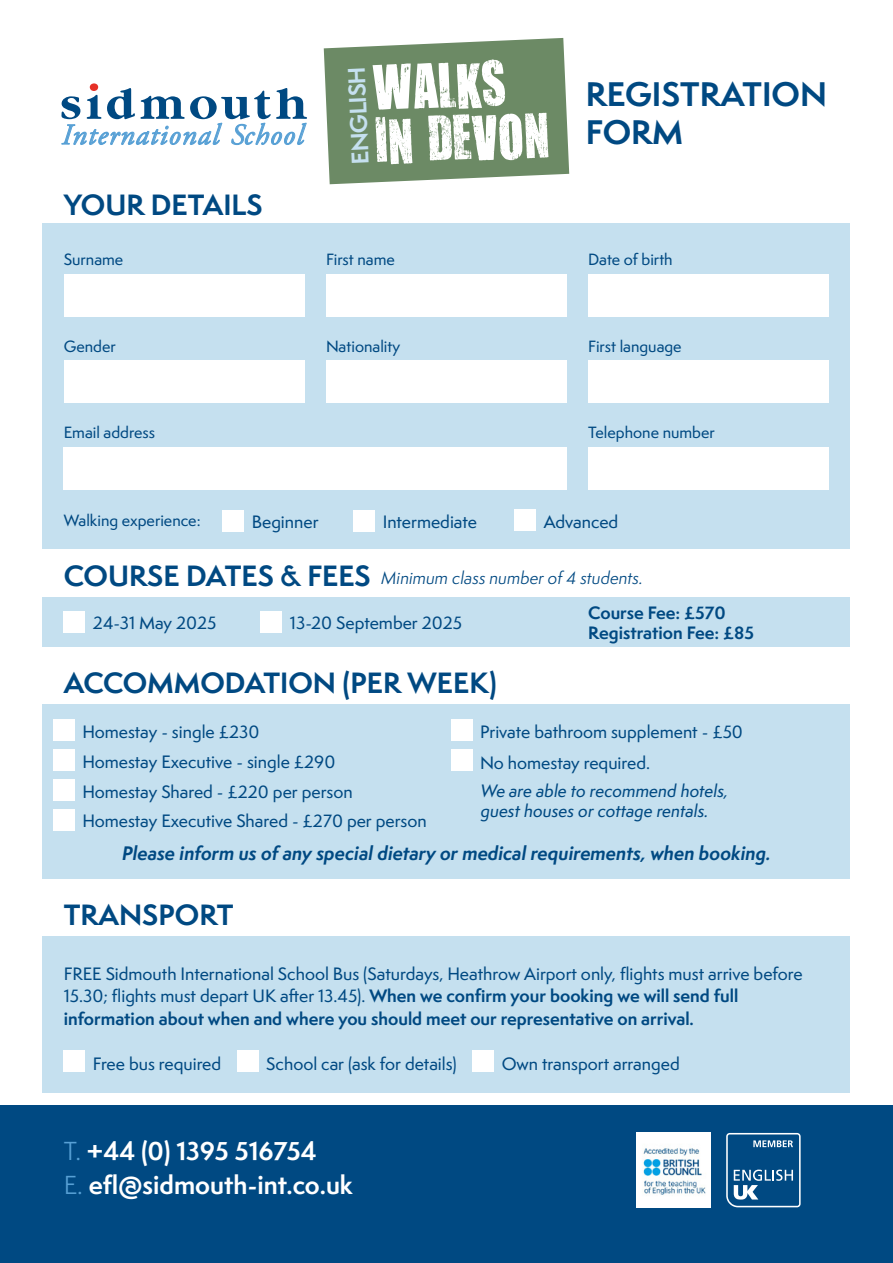
<style>
.page{position:relative;width:893px;height:1263px;background:#fff}
.page>*{position:absolute;margin:0;border:0;box-sizing:border-box;transform-origin:0 0}
.t1{font:52.2px "You Are Loved";color:#fff}
.t2{font:700 31.35px "Semplicita Pro";color:#004982}
.t3{font:italic 29.25px "Adobe Garamond Pro";letter-spacing:.04em;color:#57a0d5}
.t4{font:700 27px "Semplicita Pro";color:#004982}
.t5{font:700 24px/34.5px "Semplicita Pro";color:#fff}
.t6{font:700 22.2px "Semplicita Pro";color:#c5e0ef}
.t7{font:italic 700 18px "Semplicita Pro";color:#004982}
.t8{font:500 16.5px/22.5px "Semplicita Pro";color:#004982}
.t9{font:16.5px/19.8px "Semplicita Pro Med It";color:#004982}
.t10{font:700 16.5px/19.8px "Semplicita Pro";color:#004982}
.t11{font:italic 16.5px "Semplicita Pro";color:#004982}
.t12{font:500 15px "Semplicita Pro";color:#004982}
.s1{font-weight:700}
.s2{font-weight:400;color:#57a0d5}
</style>
<div class="page">
<div style="left:43px;top:223px;width:807px;height:326px;background:#c5e0ef"></div>
<div style="left:43px;top:704px;width:807px;height:174px;background:#c5e0ef"></div>
<svg style="left:324px;top:38px;width:245px;height:146px;background:#799472"></svg>
<svg style="left:61px;top:96px;width:19px;height:23px"></svg>
<svg style="left:87px;top:95px;width:14px;height:24px"></svg>
<div style="left:90px;top:83px;width:8px;height:8px;background:#e63027;border-radius:50%"></div>
<svg style="left:107px;top:88px;width:200px;height:31px"></svg>
<div style="left:64px;top:274px;width:241px;height:42px;background:#fff"></div>
<div style="left:64px;top:360px;width:241px;height:43px;background:#fff"></div>
<div style="left:64px;top:447px;width:503px;height:42px;background:#fff"></div>
<div style="left:326px;top:274px;width:241px;height:42px;background:#fff"></div>
<div style="left:326px;top:360px;width:241px;height:43px;background:#fff"></div>
<div style="left:588px;top:274px;width:241px;height:42px;background:#fff"></div>
<div style="left:588px;top:360px;width:241px;height:43px;background:#fff"></div>
<div style="left:588px;top:447px;width:241px;height:42px;background:#fff"></div>
<div style="left:43px;top:936px;width:807px;height:156px;background:#c5e0ef"></div>
<div style="left:64px;top:1051px;width:21px;height:21px;background:#fff"></div>
<div style="left:237px;top:1051px;width:21px;height:21px;background:#fff"></div>
<div style="left:472px;top:1051px;width:22px;height:21px;background:#fff"></div>
<div style="left:0;top:1106px;width:893px;height:157px;background:#004982"></div>
<img style="left:637px;top:1133px;width:73px;height:74px">
<svg style="left:726px;top:1133px;width:75px;height:74px"></svg>
<div style="left:43px;top:597px;width:807px;height:49px;background:#c5e0ef"></div>
<div style="left:64px;top:611px;width:21px;height:21px;background:#fff"></div>
<div style="left:223px;top:510px;width:21px;height:21px;background:#fff"></div>
<div style="left:354px;top:510px;width:21px;height:21px;background:#fff"></div>
<div style="left:515px;top:510px;width:21px;height:21px;background:#fff"></div>
<div style="left:261px;top:611px;width:21px;height:21px;background:#fff"></div>
<div style="left:53px;top:720px;width:21px;height:21px;background:#fff"></div>
<div style="left:53px;top:749px;width:21px;height:22px;background:#fff"></div>
<div style="left:53px;top:779px;width:21px;height:22px;background:#fff"></div>
<div style="left:53px;top:809px;width:21px;height:22px;background:#fff"></div>
<div style="left:451px;top:720px;width:21px;height:21px;background:#fff"></div>
<div style="left:451px;top:749px;width:21px;height:22px;background:#fff"></div>
<p class="t1" style="left:371px;top:55px;width:134px;rotate:-3deg">WALKS</p>
<p class="t6" style="left:344px;top:165px;width:99px;rotate:-92deg">ENGLISH</p>
<p class="t2" style="left:586px;top:71px;width:243px">REGISTRATION</p>
<p class="t1" style="left:373px;top:107px;width:176px;rotate:-3deg">IN DEVON</p>
<p class="t3" style="left:62px;top:117px;width:243px">International School</p>
<p class="t2" style="left:586px;top:108px;width:99px">FORM</p>
<p class="t4" style="left:64px;top:184px;width:200px">YOUR DETAILS</p>
<p class="t12" style="left:64px;top:249px;width:61px">Surname</p>
<p class="t12" style="left:326px;top:249px;width:70px">First name</p>
<p class="t12" style="left:588px;top:249px;width:86px">Date of birth</p>
<p class="t12" style="left:64px;top:335px;width:54px">Gender</p>
<p class="t12" style="left:326px;top:335px;width:76px">Nationality</p>
<p class="t12" style="left:588px;top:335px;width:95px">First language</p>
<p class="t12" style="left:64px;top:422px;width:93px">Email address</p>
<p class="t12" style="left:588px;top:422px;width:128px">Telephone number</p>
<p class="t12" style="left:64px;top:510px;width:138px">Walking experience:</p>
<p class="t8" style="left:252px;top:511px;width:68px">Beginner</p>
<p class="t8" style="left:383px;top:511px;width:96px">Intermediate</p>
<p class="t8" style="left:544px;top:511px;width:76px">Advanced</p>
<p class="t4" style="left:64px;top:555px;width:309px">COURSE DATES &amp; FEES</p>
<p class="t8" style="left:93px;top:611px;width:125px">24-31 May 2025</p>
<p class="t11" style="left:381px;top:566px;width:263px">Minimum class number of 4 students.</p>
<p class="t10" style="left:588px;top:603px;width:167px">Course Fee: £570<br>Registration Fee: £85</p>
<p class="t8" style="left:290px;top:611px;width:174px">13-20 September 2025</p>
<p class="t4" style="left:64px;top:662px;width:434px">ACCOMMODATION (PER WEEK)</p>
<p class="t8" style="left:82px;top:720px;width:179px">Homestay - single £230</p>
<p class="t8" style="left:82px;top:750px;width:255px">Homestay Executive - single £290</p>
<p class="t8" style="left:82px;top:780px;width:272px">Homestay Shared - £220 per person</p>
<p class="t8" style="left:82px;top:810px;width:346px">Homestay Executive Shared - £270 per person</p>
<p class="t8" style="left:480px;top:720px;width:264px">Private bathroom supplement - £50</p>
<p class="t8" style="left:480px;top:751px;width:171px">No homestay required.</p>
<p class="t9" style="left:481px;top:781px;width:249px">We are able to recommend hotels, guest houses or cottage rentals.</p>
<p class="t7" style="left:122px;top:840px;width:650px">Please inform us of any special dietary or medical requirements, when booking.</p>
<p class="t4" style="left:64px;top:894px;width:171px">TRANSPORT</p>
<p class="t8" style="left:64px;top:962px;width:740px">FREE Sidmouth International School Bus (Saturdays, Heathrow Airport only, flights must arrive before<br>15.30; flights must depart UK after 13.45). <span class="s1">When we confirm your booking we will send full information about when and where you should meet our representative on arrival.</span></p>
<p class="t8" style="left:93px;top:1052px;width:130px">Free bus required</p>
<p class="t8" style="left:266px;top:1052px;width:192px">School car (ask for details)</p>
<p class="t8" style="left:502px;top:1052px;width:180px">Own transport arranged</p>
<p class="t5" style="left:64px;top:1133px;width:291px"><span class="s2">T.</span> +44 (0) 1395 516754<br><span class="s2">E.</span> efl@sidmouth-int.co.uk</p>
</div>
